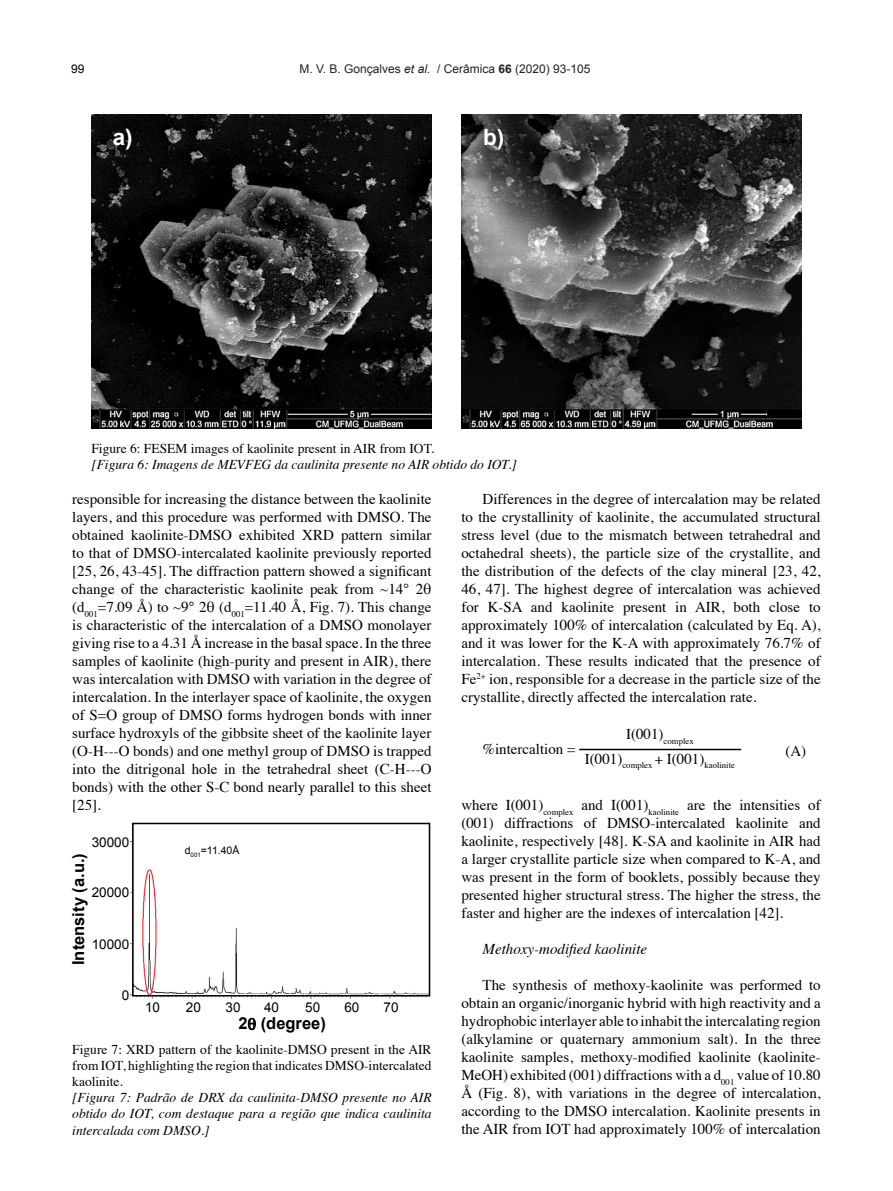
<style>
.page{position:relative;width:893px;height:1191px;background:#fff}
.page>*{position:absolute;margin:0;border:0;box-sizing:border-box;transform-origin:0 0}
.t1{font:700 22.5px "Arial";color:#fff}
.t2{font:700 16.5px "Arial";color:#000}
.t3{font:15px/18px "Times";color:#000;text-align:justify}
.t4{font:italic 15px "Times";color:#000}
.t5{font:italic 13.5px/16.2px "Times";color:#000;text-align:justify}
.t6{font:13.5px/16.2px "Times";color:#000;text-align:justify}
.t7{font:13.5px "Arial";color:#000}
.t8{font:12px "Arial";color:#222}
.t9{font:12px "Arial";color:#000}
.t10{font:10.5px "Arial";color:#000}
.t11{font:8.7px "Times";color:#000}
.s1{font-style:italic}
.s2{font-weight:700}
</style>
<div class="page">
<hr style="left:579px;top:748px;width:162px;height:2px;background:#000">
<img style="left:130px;top:822px;width:301px;height:177px">
<div style="left:132px;top:822px;width:298px;height:174px;border:2px solid #000"></div>
<svg style="left:248px;top:1017px;width:8px;height:13px"></svg>
<img style="left:91px;top:115px;width:341px;height:313px">
<img style="left:461px;top:115px;width:341px;height:313px">
<p class="t9" style="left:71px;top:60px;width:15px">99</p>
<p class="t8" style="left:299px;top:60px;width:293px">M. V. B. Gonçalves <span class="s1">et al.</span> / Cerâmica <span class="s2">66</span> (2020) 93-105</p>
<h1 class="t1" style="left:113px;top:122px;width:22px">a)</h1>
<h1 class="t1" style="left:483px;top:122px;width:23px">b)</h1>
<p class="t6" style="left:91px;top:439px;width:344px">Figure 6: FESEM images of kaolinite present in AIR from IOT.</p>
<p class="t5" style="left:91px;top:455px;width:427px">[Figura 6: Imagens de MEVFEG da caulinita presente no AIR obtido do IOT.]</p>
<p class="t3" style="left:72px;top:488px;width:361px">responsible for increasing the distance between the kaolinite layers, and this procedure was performed with DMSO. The obtained kaolinite-DMSO exhibited XRD pattern similar to that of DMSO-intercalated kaolinite previously reported [25, 26, 43-45]. The diffraction pattern showed a significant change of the characteristic kaolinite peak from ~14° 2θ (d<sub>001</sub>=7.09 Å) to ~9° 2θ (d<sub>001</sub>=11.40 Å, Fig. 7). This change is characteristic of the intercalation of a DMSO monolayer giving rise to a 4.31 Å increase in the basal space. In the three samples of kaolinite (high-purity and present in AIR), there was intercalation with DMSO with variation in the degree of intercalation. In the interlayer space of kaolinite, the oxygen of S=O group of DMSO forms hydrogen bonds with inner surface hydroxyls of the gibbsite sheet of the kaolinite layer (O-H---O bonds) and one methyl group of DMSO is trapped into the ditrigonal hole in the tetrahedral sheet (C-H---O bonds) with the other S-C bond nearly parallel to this sheet [25].</p>
<p class="t3" style="left:461px;top:488px;width:361px;text-indent:21px">Differences in the degree of intercalation may be related to the crystallinity of kaolinite, the accumulated structural stress level (due to the mismatch between tetrahedral and octahedral sheets), the particle size of the crystallite, and the distribution of the defects of the clay mineral [23, 42, 46, 47]. The highest degree of intercalation was achieved for K-SA and kaolinite present in AIR, both close to approximately 100% of intercalation (calculated by Eq. A), and it was lower for the K-A with approximately 76.7% of intercalation. These results indicated that the presence of Fe<sup>2+</sup> ion, responsible for a decrease in the particle size of the crystallite, directly affected the intercalation rate.</p>
<p class="t11" style="left:626px;top:733px;width:69px"><sup>I(001)</sup>complex</p>
<p class="t11" style="left:585px;top:757px;width:152px"><sup>I(001)</sup>complex <sup>+</sup> <sup>I(001)</sup>kaolinite</p>
<p class="t3" style="left:483px;top:738px;width:95px">%intercaltion =</p>
<p class="t3" style="left:785px;top:740px;width:22px">(A)</p>
<p class="t3" style="left:461px;top:794px;width:361px">where I(001)<sub>complex</sub> and I(001)<sub>kaolinite</sub> are the intensities of (001) diffractions of DMSO-intercalated kaolinite and kaolinite, respectively [48]. K-SA and kaolinite in AIR had a larger crystallite particle size when compared to K-A, and was present in the form of booklets, possibly because they presented higher structural stress. The higher the stress, the faster and higher are the indexes of intercalation [42].</p>
<p class="t4" style="left:483px;top:936px;width:166px">Methoxy-modified kaolinite</p>
<p class="t3" style="left:461px;top:974px;width:361px;text-indent:21px">The synthesis of methoxy-kaolinite was performed to obtain an organic/inorganic hybrid with high reactivity and a hydrophobic interlayer able to inhabit the intercalating region (alkylamine or quaternary ammonium salt). In the three kaolinite samples, methoxy-modified kaolinite (kaolinite-MeOH) exhibited (001) diffractions with a d<sub>001</sub> value of 10.80<br>Å (Fig. 8), with variations in the degree of intercalation, according to the DMSO intercalation. Kaolinite presents in the AIR from IOT had approximately 100% of intercalation</p>
<p class="t7" style="left:92px;top:833px;width:39px">30000</p>
<p class="t10" style="left:185px;top:843px;width:56px">d<sub>001</sub>=11.40Å</p>
<p class="t2" style="left:67px;top:965px;width:113px;rotate:-90deg">Intensity (a.u.)</p>
<p class="t7" style="left:92px;top:883px;width:39px">20000</p>
<p class="t7" style="left:92px;top:935px;width:39px">10000</p>
<p class="t7" style="left:122px;top:986px;width:9px">0</p>
<p class="t7" style="left:186px;top:998px;width:17px">20</p>
<p class="t7" style="left:226px;top:998px;width:17px">30</p>
<p class="t7" style="left:264px;top:998px;width:17px">40</p>
<p class="t7" style="left:305px;top:998px;width:17px">50</p>
<p class="t7" style="left:344px;top:998px;width:17px">60</p>
<p class="t7" style="left:384px;top:998px;width:17px">70</p>
<p class="t7" style="left:145px;top:998px;width:17px">10</p>
<p class="t2" style="left:238px;top:1012px;width:89px">2❑ (degree)</p>
<p class="t6" style="left:72px;top:1039px;width:361px">Figure 7: XRD pattern of the kaolinite-DMSO present in the AIR from IOT, highlighting the region that indicates DMSO-intercalated kaolinite.</p>
<p class="t5" style="left:72px;top:1088px;width:361px">[Figura 7: Padrão de DRX da caulinita-DMSO presente no AIR obtido do IOT, com destaque para a região que indica caulinita intercalada com DMSO.]</p>
</div>
